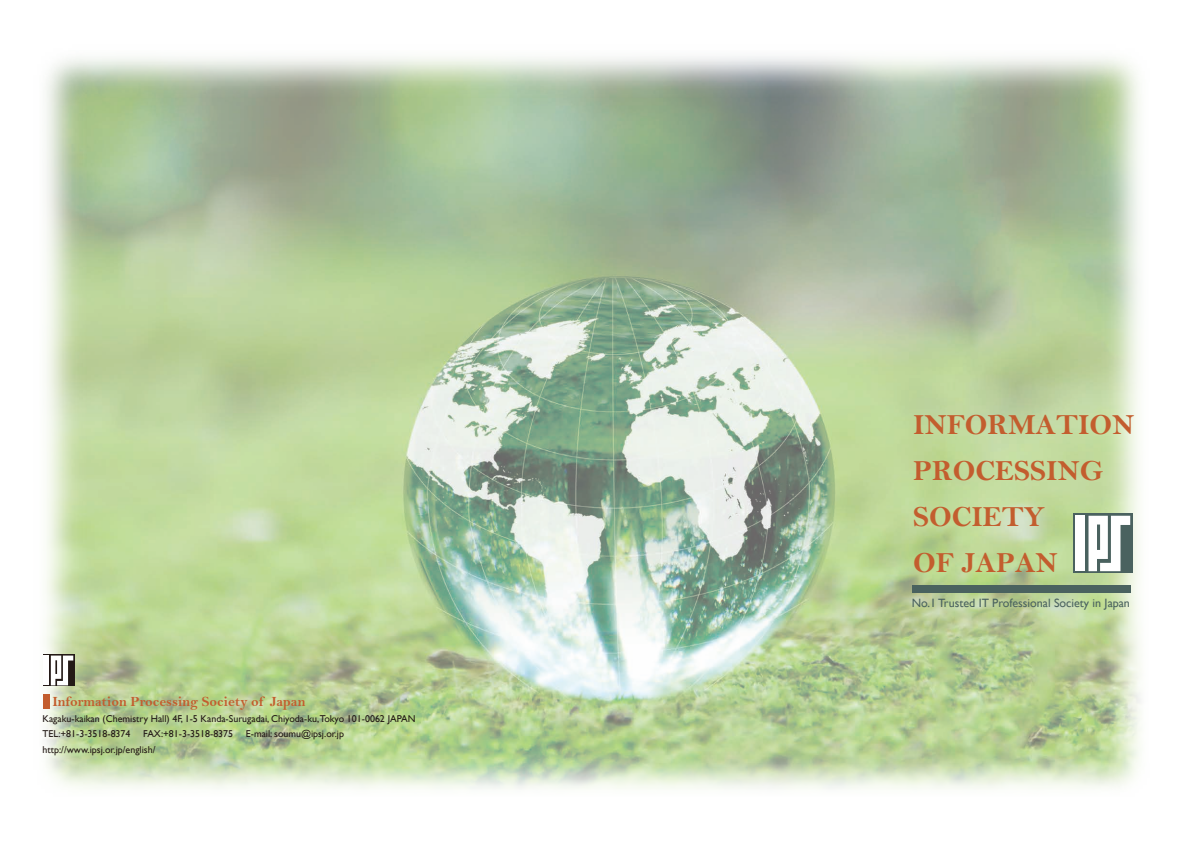
<style>
.page{position:relative;width:1191px;height:842px;background:#fff}
.page>*{position:absolute;margin:0;border:0;box-sizing:border-box;transform-origin:0 0}
.t1{font:29.4px/45.9px "Bell MT Bold";color:#c35d2e}
.t2{font:14.2px "Bell MT Bold";color:#c35d2e}
.t3{font:12.1px "Gill Sans";color:#4a625f}
.t4{font:9.9px/15.6px "Gill Sans";color:#231916}
</style>
<div class="page">
<img style="left:43px;top:56px;width:1098px;height:733px">
<div style="left:1073px;top:514px;width:59px;height:59px;background:linear-gradient(to bottom,#4a625f,#4a625f)"></div>
<div style="left:1075px;top:516px;width:10px;height:55px;background:#fff"></div>
<svg style="left:1088px;top:516px;width:42px;height:55px"></svg>
<div style="left:912px;top:585px;width:219px;height:7px;background:#4a625f"></div>
<div style="left:43px;top:654px;width:31px;height:32px;background:linear-gradient(to bottom,#231916,#231916)"></div>
<div style="left:44px;top:655px;width:5px;height:30px;background:#fff"></div>
<svg style="left:51px;top:655px;width:22px;height:30px"></svg>
<div style="left:43px;top:694px;width:7px;height:14px;background:#c35d2e"></div>
<h2 class="t2" style="left:52px;top:693px;width:254px">Information Processing Society of Japan</h2>
<p class="t4" style="left:43px;top:711px;width:374px">Kagaku-kaikan (Chemistry Hall) 4F, 1-5 Kanda-Surugadai, Chiyoda-ku,Tokyo 101-0062 JAPAN<br>TEL:+81-3-3518-8374</p>
<p class="t4" style="left:143px;top:726px;width:91px">FAX:+81-3-3518-8375</p>
<p class="t4" style="left:246px;top:726px;width:100px">E-mail: soumu@ipsj.or.jp</p>
<p class="t4" style="left:43px;top:742px;width:114px">http://www.ipsj.or.jp/english/</p>
<h1 class="t1" style="left:913px;top:402px;width:223px">INFORMATION<br>PROCESSING<br>SOCIETY<br>OF JAPAN</h1>
<p class="t3" style="left:912px;top:595px;width:219px">No.1 Trusted IT Professional Society in Japan</p>
</div>
